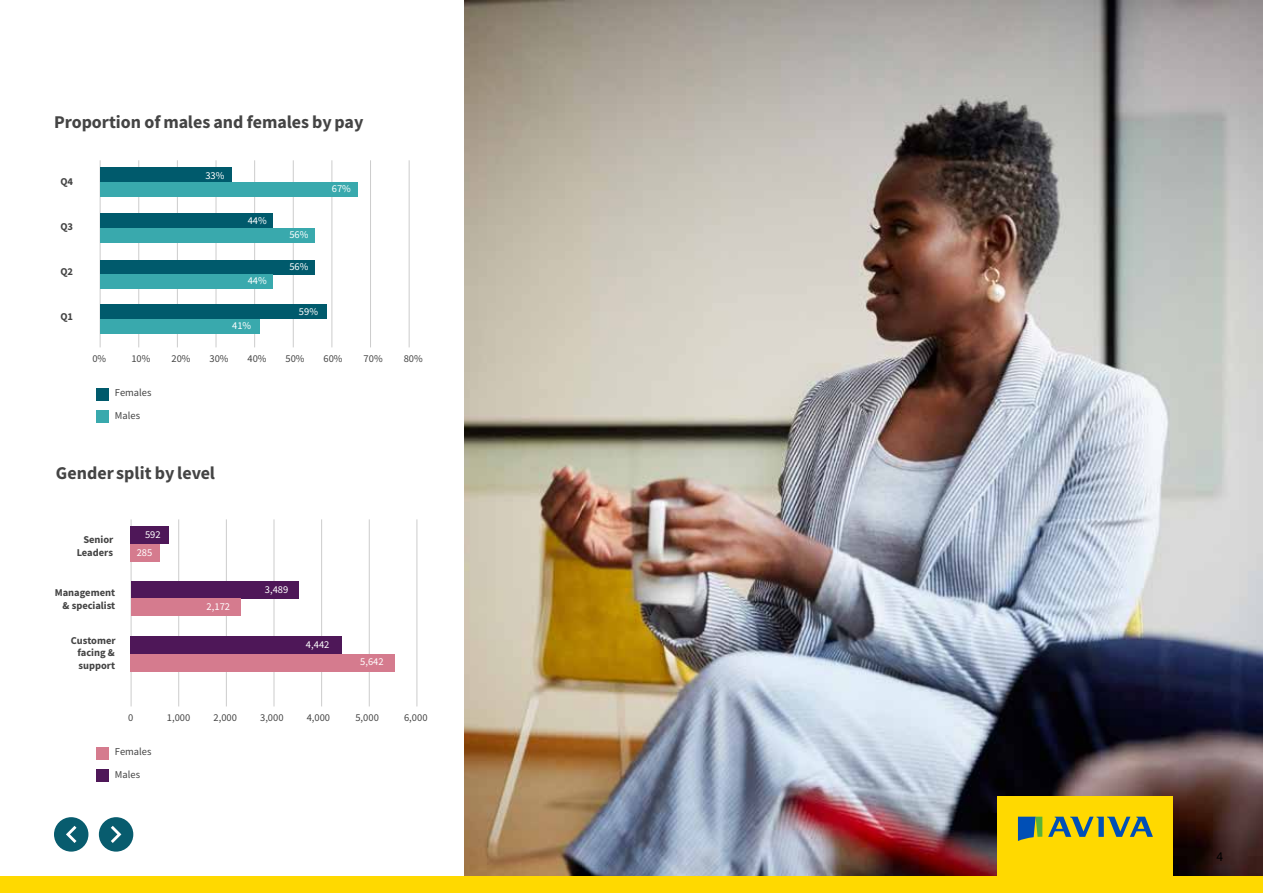
<style>
.page{position:relative;width:1263px;height:893px;background:#fff}
.page>*{position:absolute;margin:0;border:0;box-sizing:border-box;transform-origin:0 0}
.t1{font:18px "Source Sans Variable";letter-spacing:.04em;color:#444}
.t2{font:13.5px "Source Sans Variable";color:#000}
.t3{font:10.5px/12.6px "Source Sans Variable";letter-spacing:.025em;color:#444;text-align:right}
.t4{font:10.5px/18px "Source Sans Variable";letter-spacing:.025em;color:#fff}
</style>
<div class="page">
<img style="left:463px;top:0;width:800px;height:877px">
<div style="left:1px;top:877px;width:1262px;height:16px;background:#ffd900"></div>
<div style="left:998px;top:796px;width:175px;height:81px;background:#ffd900"></div>
<svg style="left:1048px;top:817px;width:105px;height:20px"></svg>
<svg style="left:1018px;top:817px;width:24px;height:24px"></svg>
<hr style="left:178px;top:519px;width:1px;height:187px;background:#ccc">
<hr style="left:274px;top:519px;width:1px;height:187px;background:#ccc">
<hr style="left:131px;top:519px;width:1px;height:187px;background:#ccc">
<hr style="left:226px;top:519px;width:1px;height:187px;background:#ccc">
<hr style="left:321px;top:519px;width:1px;height:187px;background:#ccc">
<hr style="left:369px;top:519px;width:1px;height:187px;background:#ccc">
<hr style="left:416px;top:519px;width:1px;height:187px;background:#ccc">
<div style="left:131px;top:527px;width:38px;height:17px;background:#4e1758"></div>
<div style="left:131px;top:544px;width:29px;height:17px;background:#d57b8e"></div>
<div style="left:131px;top:581px;width:168px;height:17px;background:#4e1758"></div>
<div style="left:131px;top:599px;width:109px;height:17px;background:#d57b8e"></div>
<div style="left:130px;top:637px;width:211px;height:17px;background:#4e1758"></div>
<div style="left:130px;top:654px;width:265px;height:17px;background:#d57b8e"></div>
<div style="left:97px;top:747px;width:12px;height:12px;background:#d57b8e"></div>
<div style="left:97px;top:769px;width:12px;height:13px;background:#4e1758"></div>
<svg style="left:99px;top:817px;width:34px;height:35px"></svg>
<svg style="left:54px;top:817px;width:34px;height:35px"></svg>
<hr style="left:138px;top:160px;width:1px;height:187px;background:#ccc">
<hr style="left:216px;top:160px;width:1px;height:187px;background:#ccc">
<hr style="left:100px;top:160px;width:1px;height:187px;background:#ccc">
<hr style="left:177px;top:160px;width:1px;height:187px;background:#ccc">
<hr style="left:254px;top:160px;width:1px;height:187px;background:#ccc">
<hr style="left:293px;top:160px;width:1px;height:187px;background:#ccc">
<hr style="left:331px;top:160px;width:1px;height:187px;background:#ccc">
<hr style="left:370px;top:160px;width:1px;height:187px;background:#ccc">
<hr style="left:409px;top:160px;width:1px;height:187px;background:#ccc">
<div style="left:100px;top:168px;width:132px;height:14px;background:#005a6c"></div>
<div style="left:100px;top:182px;width:257px;height:15px;background:#39a9ad"></div>
<div style="left:100px;top:213px;width:173px;height:15px;background:#005a6c"></div>
<div style="left:100px;top:228px;width:215px;height:14px;background:#39a9ad"></div>
<div style="left:100px;top:260px;width:214px;height:14px;background:#005a6c"></div>
<div style="left:100px;top:274px;width:173px;height:15px;background:#39a9ad"></div>
<div style="left:100px;top:305px;width:227px;height:14px;background:#005a6c"></div>
<div style="left:100px;top:319px;width:160px;height:15px;background:#39a9ad"></div>
<div style="left:97px;top:388px;width:12px;height:12px;background:#005a6c"></div>
<div style="left:97px;top:410px;width:12px;height:12px;background:#39a9ad"></div>
<h1 class="t1" style="left:54px;top:111px;width:309px">Proportion of males and females by pay</h1>
<p class="t3" style="left:60px;top:176px;width:14px">Q4</p>
<p class="t3" style="left:60px;top:220px;width:14px">Q3</p>
<p class="t3" style="left:60px;top:265px;width:14px">Q2</p>
<p class="t3" style="left:60px;top:310px;width:14px">Q1</p>
<p class="t4" style="left:205px;top:166px;width:20px">33%</p>
<p class="t4" style="left:248px;top:211px;width:20px">44%</p>
<p class="t4" style="left:248px;top:272px;width:20px">44%</p>
<p class="t4" style="left:232px;top:317px;width:20px">41%</p>
<p class="t4" style="left:332px;top:180px;width:20px">67%</p>
<p class="t4" style="left:289px;top:226px;width:20px">56%</p>
<p class="t4" style="left:289px;top:258px;width:20px">56%</p>
<p class="t4" style="left:299px;top:302px;width:20px">59%</p>
<p class="t3" style="left:92px;top:352px;width:15px">0%</p>
<p class="t3" style="left:131px;top:352px;width:20px">10%</p>
<p class="t3" style="left:172px;top:352px;width:20px">20%</p>
<p class="t3" style="left:209px;top:352px;width:20px">30%</p>
<p class="t3" style="left:247px;top:352px;width:20px">40%</p>
<p class="t3" style="left:285px;top:352px;width:20px">50%</p>
<p class="t3" style="left:323px;top:352px;width:20px">60%</p>
<p class="t3" style="left:364px;top:352px;width:20px">70%</p>
<p class="t3" style="left:404px;top:352px;width:20px">80%</p>
<p class="t3" style="left:115px;top:386px;width:38px">Females</p>
<p class="t3" style="left:115px;top:410px;width:26px">Males</p>
<h1 class="t1" style="left:56px;top:462px;width:160px">Gender split by level</h1>
<p class="t3" style="left:77px;top:533px;width:37px">Senior<br>Leaders</p>
<p class="t4" style="left:137px;top:526px;width:25px;text-indent:8px">592<br>285</p>
<p class="t3" style="left:55px;top:587px;width:61px">Management &amp; specialist</p>
<p class="t3" style="left:78px;top:634px;width:39px;text-align:justify;text-indent:-7px">Customer facing &amp; support</p>
<p class="t4" style="left:207px;top:598px;width:25px">2,172</p>
<p class="t4" style="left:265px;top:581px;width:25px">3,489</p>
<p class="t4" style="left:306px;top:636px;width:25px">4,442</p>
<p class="t4" style="left:360px;top:653px;width:25px">5,642</p>
<p class="t3" style="left:128px;top:711px;width:6px">0</p>
<p class="t3" style="left:167px;top:711px;width:25px">1,000</p>
<p class="t3" style="left:214px;top:711px;width:25px">2,000</p>
<p class="t3" style="left:260px;top:711px;width:25px">3,000</p>
<p class="t3" style="left:307px;top:711px;width:25px">4,000</p>
<p class="t3" style="left:355px;top:711px;width:25px">5,000</p>
<p class="t3" style="left:404px;top:711px;width:25px">6,000</p>
<p class="t3" style="left:115px;top:745px;width:38px">Females</p>
<p class="t3" style="left:115px;top:769px;width:26px">Males</p>
<p class="t2" style="left:1216px;top:848px;width:8px">4</p>
</div>
